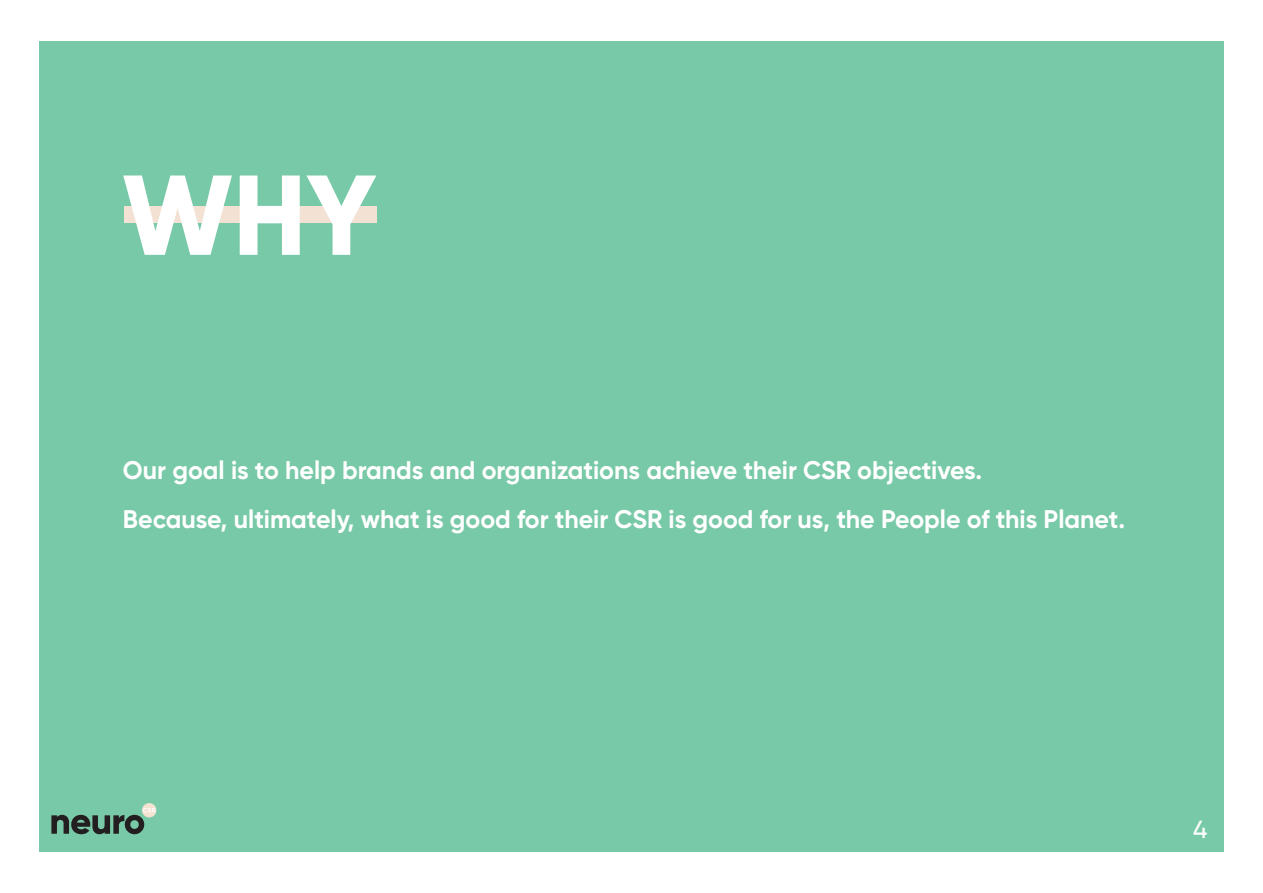
<style>
.page{position:relative;width:1263px;height:893px;background:#fff}
.page>*{position:absolute;margin:0;border:0;box-sizing:border-box;transform-origin:0 0}
.t1{font:800 113.4px "Gilroy";color:#fff}
.t2{font:700 25.5px/49.1px "Gilroy";color:#fff}
.t3{font:500 24.75px "Gilroy";color:#fff}
</style>
<div class="page">
<div style="left:39px;top:41px;width:1184px;height:810px;background:#78c9a7"></div>
<div style="left:142px;top:803px;width:14px;height:14px;background:#f5e3d2;border-radius:50%"></div>
<svg style="left:51px;top:808px;width:104px;height:26px"></svg>
<div style="left:124px;top:207px;width:252px;height:16px;background:#f3e2d3"></div>
<h1 class="t1" style="left:122px;top:144px;width:256px">WHY</h1>
<p class="t2" style="left:123px;top:445px;width:1004px">Our goal is to help brands and organizations achieve their CSR objectives.<br>Because, ultimately, what is good for their CSR is good for us, the People of this Planet.</p>
<p class="t3" style="left:1193px;top:814px;width:16px">4</p>
</div>
